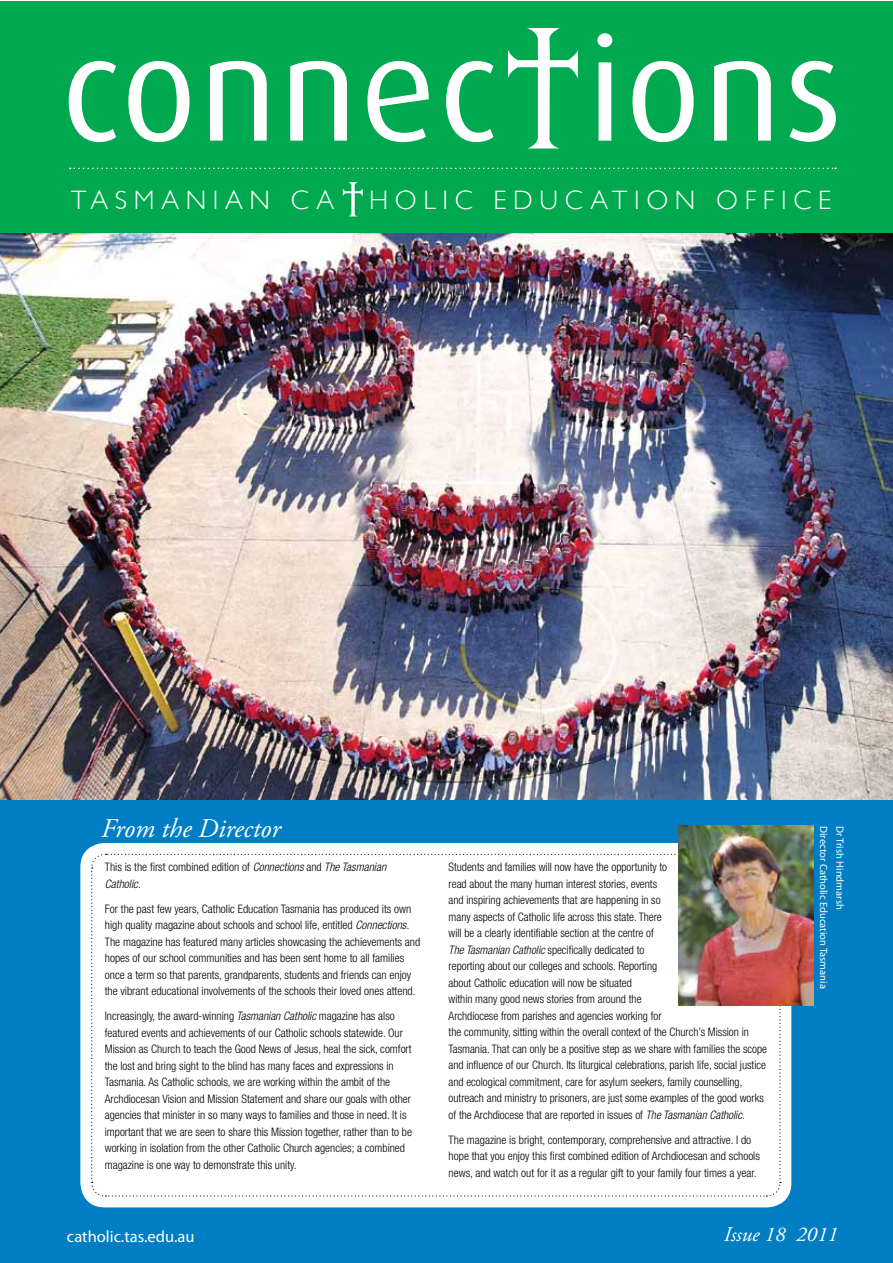
<style>
.page{position:relative;width:893px;height:1263px;background:#fff}
.page>*{position:absolute;margin:0;border:0;box-sizing:border-box;transform-origin:0 0}
.t1{font:145.2px "Dax";letter-spacing:.02em;color:#fff}
.t2{font:italic 27px "Adobe Garamond Pro";color:#fff}
.t3{font:300 26.55px "Gill Sans";letter-spacing:.25em;color:#fff}
.t4{font:italic 21px "Adobe Garamond Pro";color:#fff}
.t5{font:16.5px "Myriad Pro";color:#fff}
.t6{font:300 12.75px "Gill Sans";letter-spacing:.25em;color:#fff}
.t7{font:300 condensed 11.7px/16.5px "Helvetica Neue";color:#000}
.t8{font:10.5px "Myriad Pro";color:#fff}
.s1{font-style:italic}
</style>
<div class="page">
<img style="left:0;top:232px;width:892px;height:568px">
<div style="left:0;top:800px;width:892px;height:463px;background:#007dc3"></div>
<div style="left:80px;top:843px;width:711px;height:364px;background:#fff;border-radius:24px"></div>
<svg style="left:91px;top:853px;width:690px;height:344px"></svg>
<div style="left:0;top:1px;width:892px;height:231px;background:#00a94f"></div>
<svg style="left:343px;top:182px;width:20px;height:34px"></svg>
<svg style="left:70px;top:168px;width:766px;height:1px"></svg>
<img style="left:678px;top:826px;width:135px;height:179px">
<svg style="left:508px;top:28px;width:70px;height:120px"></svg>
<h1 class="t1" style="left:61px;top:10px;width:783px">connec ions</h1>
<h3 class="t3" style="left:71px;top:185px;width:265px">TASMANIAN CA</h3>
<h3 class="t3" style="left:369px;top:185px;width:464px">HOLIC EDUCATION OFFICE</h3>
<h2 class="t2" style="left:101px;top:812px;width:181px">From the Director</h2>
<p class="t7" style="left:105px;top:858px;width:283px">This is the first combined edition of <span class="s1">Connections</span> and <span class="s1">The Tasmanian<br>Catholic.</span></p>
<p class="t7" style="left:105px;top:900px;width:317px">For the past few years, Catholic Education Tasmania has produced its own high quality magazine about schools and school life, entitled <span class="s1">Connections.<br></span>The magazine has featured many articles showcasing the achievements and hopes of our school communities and has been sent home to all families once a term so that parents, grandparents, students and friends can enjoy the vibrant educational involvements of the schools their loved ones attend.</p>
<p class="t7" style="left:105px;top:1008px;width:309px">Increasingly, the award-winning <span class="s1">Tasmanian Catholic</span> magazine has also featured events and achievements of our Catholic schools statewide. Our Mission as Church to teach the Good News of Jesus, heal the sick, comfort the lost and bring sight to the blind has many faces and expressions in Tasmania. As Catholic schools, we are working within the ambit of the Archdiocesan Vision and Mission Statement and share our goals with other agencies that minister in so many ways to families and those in need. It is important that we are seen to share this Mission together, rather than to be working in isolation from the other Catholic Church agencies; a combined magazine is one way to demonstrate this unity.</p>
<p class="t7" style="left:449px;top:859px;width:320px">Students and families will now have the opportunity to<br>read about the many human interest stories, events<br>and inspiring achievements that are happening in so<br>many aspects of Catholic life across this state. There<br>will be a clearly identifiable section at the centre of<br><span class="s1">The Tasmanian Catholic</span> specifically dedicated to<br>reporting about our colleges and schools. Reporting<br>about Catholic education will now be situated<br>within many good news stories from around the<br>Archdiocese from parishes and agencies working for<br>the community, sitting within the overall context of the Church’s Mission in Tasmania. That can only be a positive step as we share with families the scope and influence of our Church. Its liturgical celebrations, parish life, social justice and ecological commitment, care for asylum seekers, family counselling, outreach and ministry to prisoners, are just some examples of the good works of the Archdiocese that are reported in issues of <span class="s1">The Tasmanian Catholic</span>.</p>
<p class="t7" style="left:449px;top:1131px;width:313px">The magazine is bright, contemporary, comprehensive and attractive. I do hope that you enjoy this first combined edition of Archdiocesan and schools news, and watch out for it as a regular gift to your family four times a year.</p>
<p class="t8" style="left:830px;top:826px;width:164px;rotate:90deg">Director Catholic Education Tasmania</p>
<p class="t8" style="left:846px;top:826px;width:85px;rotate:90deg">Dr Trish Hindmarsh</p>
<h3 class="t5" style="left:67px;top:1226px;width:129px">catholic.tas.edu.au</h3>
<h3 class="t4" style="left:724px;top:1222px;width:116px">Issue 18 2011</h3>
<p class="t6" style="left:83px;top:1235px;width:128px">TASMANIAN CA</p>
</div>
